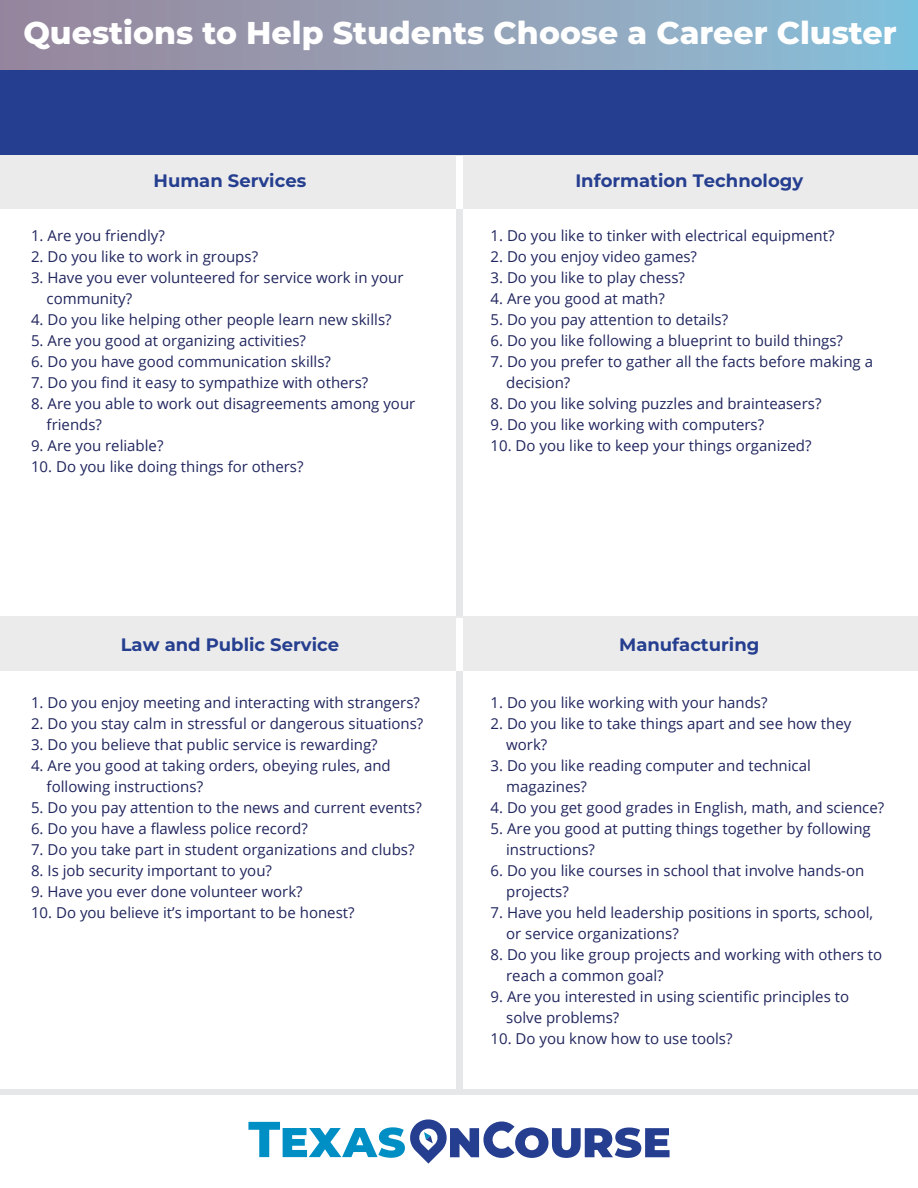
<style>
.page{position:relative;width:918px;height:1188px;background:#fff}
.page>*{position:absolute;margin:0;border:0;box-sizing:border-box;transform-origin:0 0}
.t1{font:800 31.5px "Montserrat";color:#fff}
.t2{font:700 18px "Montserrat";color:#253e8f}
.t3{font:15px/21px "Open Sans";color:#21265e}
</style>
<div class="page">
<div style="left:1px;top:1089px;width:917px;height:6px;background:#e6e7e8"></div>
<div style="left:1px;top:154px;width:917px;height:54px;background:#ebebeb"></div>
<div style="left:456px;top:147px;width:7px;height:948px;background:#e6e7e8"></div>
<div style="left:456px;top:156px;width:7px;height:52px;background:#fff"></div>
<div style="left:1px;top:617px;width:917px;height:54px;background:#ebebeb"></div>
<div style="left:456px;top:618px;width:7px;height:53px;background:#fff"></div>
<div style="left:0;top:0;width:918px;height:75px;background:linear-gradient(to right,#9b8599,#89bfd8)"></div>
<div style="left:0;top:70px;width:918px;height:85px;background:#253e8f"></div>
<svg style="left:248px;top:1119px;width:422px;height:45px"></svg>
<h1 class="t1" style="left:23px;top:10px;width:875px">Questions to Help Students Choose a Career Cluster</h1>
<p class="t2" style="left:154px;top:168px;width:154px">Human Services</p>
<p class="t3" style="left:31px;top:225px;width:135px">1. Are you friendly?</p>
<p class="t3" style="left:31px;top:246px;width:229px">2. Do you like to work in groups?</p>
<p class="t3" style="left:47px;top:267px;width:358px;text-indent:-16px">3. Have you ever volunteered for service work in your community?</p>
<p class="t3" style="left:31px;top:309px;width:362px">4. Do you like helping other people learn new skills?</p>
<p class="t3" style="left:31px;top:330px;width:276px">5. Are you good at organizing activities?</p>
<p class="t3" style="left:31px;top:351px;width:301px">6. Do you have good communication skills?</p>
<p class="t3" style="left:31px;top:372px;width:339px">7. Do you find it easy to sympathize with others?</p>
<p class="t3" style="left:47px;top:393px;width:370px;text-indent:-16px">8. Are you able to work out disagreements among your friends?</p>
<p class="t3" style="left:31px;top:435px;width:134px">9. Are you reliable?</p>
<p class="t3" style="left:31px;top:456px;width:274px">10. Do you like doing things for others?</p>
<p class="t2" style="left:575px;top:168px;width:229px">Information Technology</p>
<p class="t3" style="left:491px;top:225px;width:345px">1. Do you like to tinker with electrical equipment?</p>
<p class="t3" style="left:491px;top:246px;width:208px">2. Do you enjoy video games?</p>
<p class="t3" style="left:491px;top:267px;width:196px">3. Do you like to play chess?</p>
<p class="t3" style="left:491px;top:288px;width:176px">4. Are you good at math?</p>
<p class="t3" style="left:491px;top:309px;width:239px">5. Do you pay attention to details?</p>
<p class="t3" style="left:491px;top:330px;width:354px">6. Do you like following a blueprint to build things?</p>
<p class="t3" style="left:506px;top:351px;width:368px;text-indent:-16px">7. Do you prefer to gather all the facts before making a decision?</p>
<p class="t3" style="left:491px;top:393px;width:332px">8. Do you like solving puzzles and brainteasers?</p>
<p class="t3" style="left:491px;top:414px;width:275px">9. Do you like working with computers?</p>
<p class="t3" style="left:491px;top:435px;width:322px">10. Do you like to keep your things organized?</p>
<p class="t2" style="left:121px;top:632px;width:220px">Law and Public Service</p>
<p class="t2" style="left:619px;top:632px;width:142px">Manufacturing</p>
<p class="t3" style="left:31px;top:692px;width:390px">1. Do you enjoy meeting and interacting with strangers?</p>
<p class="t3" style="left:31px;top:713px;width:394px">2. Do you stay calm in stressful or dangerous situations?</p>
<p class="t3" style="left:31px;top:734px;width:348px">3. Do you believe that public service is rewarding?</p>
<p class="t3" style="left:47px;top:755px;width:346px;text-indent:-16px">4. Are you good at taking orders, obeying rules, and following instructions?</p>
<p class="t3" style="left:31px;top:797px;width:392px">5. Do you pay attention to the news and current events?</p>
<p class="t3" style="left:31px;top:818px;width:278px">6. Do you have a flawless police record?</p>
<p class="t3" style="left:31px;top:839px;width:385px">7. Do you take part in student organizations and clubs?</p>
<p class="t3" style="left:31px;top:860px;width:242px">8. Is job security important to you?</p>
<p class="t3" style="left:31px;top:881px;width:273px">9. Have you ever done volunteer work?</p>
<p class="t3" style="left:31px;top:902px;width:325px">10. Do you believe it’s important to be honest?</p>
<p class="t3" style="left:491px;top:692px;width:278px">1. Do you like working with your hands?</p>
<p class="t3" style="left:506px;top:713px;width:347px;text-indent:-16px">2. Do you like to take things apart and see how they work?</p>
<p class="t3" style="left:506px;top:755px;width:306px;text-indent:-16px">3. Do you like reading computer and technical magazines?</p>
<p class="t3" style="left:491px;top:797px;width:395px">4. Do you get good grades in English, math, and science?</p>
<p class="t3" style="left:506px;top:818px;width:366px;text-indent:-16px">5. Are you good at putting things together by following instructions?</p>
<p class="t3" style="left:506px;top:860px;width:360px;text-indent:-16px">6. Do you like courses in school that involve hands-on projects?</p>
<p class="t3" style="left:506px;top:902px;width:369px;text-indent:-16px">7. Have you held leadership positions in sports, school, or service organizations?</p>
<p class="t3" style="left:506px;top:944px;width:377px;text-indent:-16px">8. Do you like group projects and working with others to reach a common goal?</p>
<p class="t3" style="left:506px;top:986px;width:344px;text-indent:-16px">9. Are you interested in using scientific principles to solve problems?</p>
<p class="t3" style="left:491px;top:1028px;width:243px">10. Do you know how to use tools?</p>
</div>
